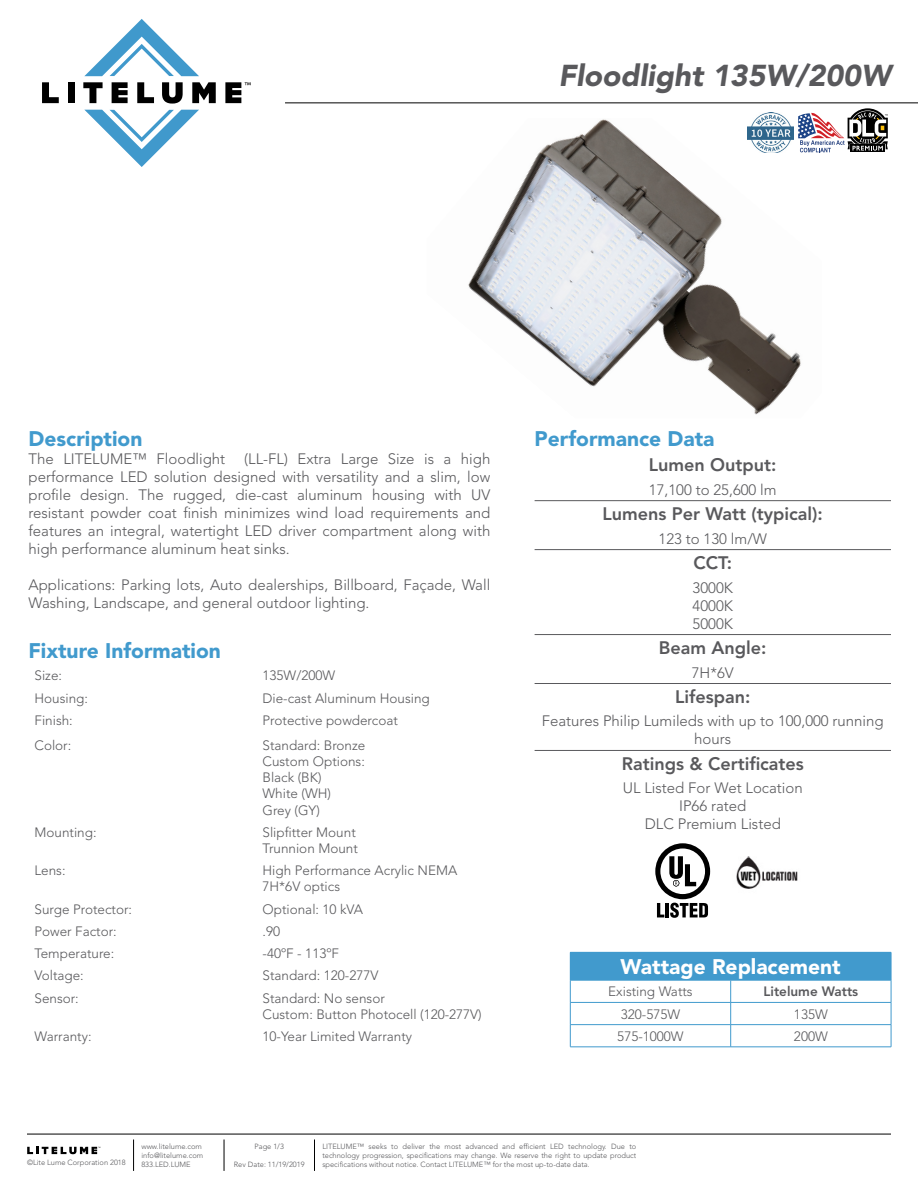
<style>
.page{position:relative;width:918px;height:1188px;background:#fff}
.page>*{position:absolute;margin:0;border:0;box-sizing:border-box;transform-origin:0 0}
.t1{font:italic 900 30px "Avenir LT Std";color:#59595c}
.t2{font:900 21px "Avenir LT Std";color:#419acd}
.t3{font:900 21px "Avenir LT Std";color:#fff}
.t4{font:800 18px "Avenir LT Std";color:#59595c}
.t5{font:300 15px/18px "Avenir LT Std";color:#59595c;text-align:justify}
.t6{font:300 13.5px/16.2px "Avenir LT Std";color:#59595c}
.t7{font:800 13.5px "Avenir LT Std";color:#59595c}
.t8{font:300 7.5px/9px "Avenir LT Std";color:#59595c;text-align:justify}
</style>
<div class="page">
<hr style="left:27px;top:1134px;width:864px;height:1px;background:#000">
<hr style="left:285px;top:103px;width:633px;height:1px;background:#000">
<hr style="left:133px;top:1140px;width:1px;height:31px;background:#000">
<hr style="left:224px;top:1140px;width:1px;height:31px;background:#000">
<hr style="left:314px;top:1140px;width:1px;height:31px;background:#000">
<svg style="left:27px;top:1147px;width:73px;height:7px"></svg>
<svg style="left:42px;top:82px;width:17px;height:21px"></svg>
<div style="left:68px;top:82px;width:7px;height:21px;background:#000"></div>
<svg style="left:83px;top:82px;width:20px;height:21px"></svg>
<svg style="left:112px;top:82px;width:16px;height:21px"></svg>
<svg style="left:137px;top:82px;width:17px;height:21px"></svg>
<svg style="left:162px;top:82px;width:21px;height:22px"></svg>
<svg style="left:192px;top:82px;width:24px;height:21px"></svg>
<svg style="left:84px;top:19px;width:115px;height:57px"></svg>
<svg style="left:85px;top:110px;width:114px;height:57px"></svg>
<svg style="left:225px;top:82px;width:26px;height:21px"></svg>
<hr style="left:535px;top:500px;width:356px;height:1px;background:#59595c">
<hr style="left:535px;top:549px;width:356px;height:1px;background:#59595c">
<hr style="left:535px;top:634px;width:356px;height:1px;background:#59595c">
<hr style="left:535px;top:683px;width:356px;height:1px;background:#59595c">
<hr style="left:535px;top:750px;width:356px;height:1px;background:#59595c">
<img style="left:736px;top:857px;width:62px;height:32px">
<svg style="left:655px;top:843px;width:55px;height:75px"></svg>
<img style="left:468px;top:119px;width:353px;height:296px">
<div style="left:762px;top:104px;width:33px;height:17px;background:#fff"></div>
<img style="left:748px;top:112px;width:45px;height:41px">
<svg style="left:798px;top:108px;width:90px;height:44px"></svg>
<div style="left:570px;top:952px;width:321px;height:28px;background:#419acd"></div>
<hr style="left:570px;top:980px;width:161px;height:1px;background:#419acd">
<hr style="left:731px;top:980px;width:160px;height:1px;background:#419acd">
<hr style="left:570px;top:1002px;width:161px;height:1px;background:#419acd">
<hr style="left:731px;top:1002px;width:160px;height:1px;background:#419acd">
<hr style="left:570px;top:1024px;width:161px;height:1px;background:#419acd">
<svg style="left:570px;top:980px;width:1px;height:67px"></svg>
<hr style="left:731px;top:1024px;width:160px;height:1px;background:#419acd">
<svg style="left:730px;top:980px;width:1px;height:67px"></svg>
<svg style="left:891px;top:952px;width:1px;height:95px"></svg>
<hr style="left:570px;top:1047px;width:161px;height:1px;background:#419acd">
<hr style="left:731px;top:1047px;width:160px;height:1px;background:#419acd">
<h1 class="t1" style="left:558px;top:57px;width:334px">Floodlight 135W/200W</h1>
<h2 class="t2" style="left:29px;top:426px;width:115px">Description</h2>
<p class="t5" style="left:29px;top:450px;width:198px">The LITELUME™ Floodlight</p>
<p class="t5" style="left:29px;top:450px;width:463px;text-indent:216px">(LL-FL) Extra Large Size is a high performance LED solution designed with versatility and a slim, low profile design. The rugged, die-cast aluminum housing with UV resistant powder coat finish minimizes wind load requirements and features an integral, watertight LED driver compartment along with high performance aluminum heat sinks.</p>
<p class="t5" style="left:29px;top:576px;width:463px">Applications: Parking lots, Auto dealerships, Billboard, Façade, Wall<br>Washing, Landscape, and general outdoor lighting.</p>
<h2 class="t2" style="left:29px;top:638px;width:194px">Fixture Information</h2>
<p class="t6" style="left:35px;top:668px;width:29px">Size:</p>
<p class="t6" style="left:263px;top:668px;width:74px">135W/200W</p>
<p class="t6" style="left:35px;top:690px;width:55px">Housing:</p>
<p class="t6" style="left:263px;top:690px;width:169px">Die-cast Aluminum Housing</p>
<p class="t6" style="left:35px;top:712px;width:40px">Finish:</p>
<p class="t6" style="left:263px;top:712px;width:137px">Protective powdercoat</p>
<p class="t6" style="left:35px;top:737px;width:38px">Color:</p>
<p class="t6" style="left:263px;top:737px;width:104px">Standard: Bronze<br>Custom Options:<br>Black (BK)<br>White (WH)<br>Grey (GY)</p>
<p class="t6" style="left:35px;top:824px;width:64px">Mounting:</p>
<p class="t6" style="left:263px;top:824px;width:97px">Slipfitter Mount<br>Trunnion Mount</p>
<p class="t6" style="left:35px;top:863px;width:33px">Lens:</p>
<p class="t6" style="left:263px;top:863px;width:196px">High Performance Acrylic NEMA<br>7H*6V optics</p>
<p class="t6" style="left:35px;top:901px;width:99px">Surge Protector:</p>
<p class="t6" style="left:263px;top:901px;width:102px">Optional: 10 kVA</p>
<p class="t6" style="left:35px;top:923px;width:84px">Power Factor:</p>
<p class="t6" style="left:263px;top:923px;width:19px">.90</p>
<p class="t6" style="left:35px;top:945px;width:81px">Temperature:</p>
<p class="t6" style="left:263px;top:945px;width:78px">-40ºF - 113ºF</p>
<p class="t6" style="left:35px;top:968px;width:51px">Voltage:</p>
<p class="t6" style="left:263px;top:968px;width:117px">Standard: 120-277V</p>
<p class="t6" style="left:35px;top:990px;width:46px">Sensor:</p>
<p class="t6" style="left:263px;top:990px;width:221px">Standard: No sensor<br>Custom: Button Photocell (120-277V)</p>
<p class="t6" style="left:35px;top:1028px;width:59px">Warranty:</p>
<p class="t6" style="left:263px;top:1028px;width:151px">10-Year Limited Warranty</p>
<h2 class="t2" style="left:535px;top:426px;width:181px">Performance Data</h2>
<p class="t4" style="left:649px;top:454px;width:129px">Lumen Output:</p>
<p class="t5" style="left:649px;top:481px;width:129px">17,100 to 25,600 lm</p>
<p class="t4" style="left:603px;top:503px;width:222px">Lumens Per Watt (typical):</p>
<p class="t5" style="left:659px;top:529px;width:110px">123 to 130 lm/W</p>
<p class="t4" style="left:693px;top:552px;width:40px">CCT:</p>
<p class="t5" style="left:693px;top:578px;width:42px">3000K 4000K 5000K</p>
<p class="t4" style="left:659px;top:637px;width:109px">Beam Angle:</p>
<p class="t5" style="left:692px;top:663px;width:43px">7H*6V</p>
<p class="t4" style="left:675px;top:686px;width:77px">Lifespan:</p>
<p class="t5" style="left:542px;top:712px;width:343px;text-align:center">Features Philip Lumileds with up to 100,000 running hours</p>
<p class="t4" style="left:622px;top:753px;width:184px">Ratings &amp; Certificates</p>
<p class="t5" style="left:623px;top:779px;width:182px;text-align:center">UL Listed For Wet Location<br>IP66 rated<br>DLC Premium Listed</p>
<h2 class="t3" style="left:621px;top:954px;width:222px">Wattage Replacement</h2>
<p class="t6" style="left:608px;top:984px;width:86px">Existing Watts</p>
<p class="t7" style="left:764px;top:984px;width:96px">Litelume Watts</p>
<p class="t6" style="left:621px;top:1006px;width:61px">320-575W</p>
<p class="t6" style="left:794px;top:1006px;width:35px">135W</p>
<p class="t6" style="left:617px;top:1028px;width:68px">575-1000W</p>
<p class="t6" style="left:794px;top:1028px;width:35px">200W</p>
<p class="t8" style="left:141px;top:1142px;width:63px;text-align:left">www.litelume.com info@litelume.com<br>833.LED.LUME</p>
<p class="t8" style="left:255px;top:1142px;width:31px">Page 1/3</p>
<p class="t8" style="left:27px;top:1158px;width:100px">©Lite Lume Corporation 2018</p>
<p class="t8" style="left:234px;top:1160px;width:72px">Rev Date: 11/19/2019</p>
<p class="t8" style="left:322px;top:1142px;width:316px">LITELUME™ seeks to deliver the most advanced and efficient LED technology. Due to technology progression, specifications may change. We reserve the right to update product specifications without notice. Contact LITELUME™ for the most up-to-date data.</p>
</div>
